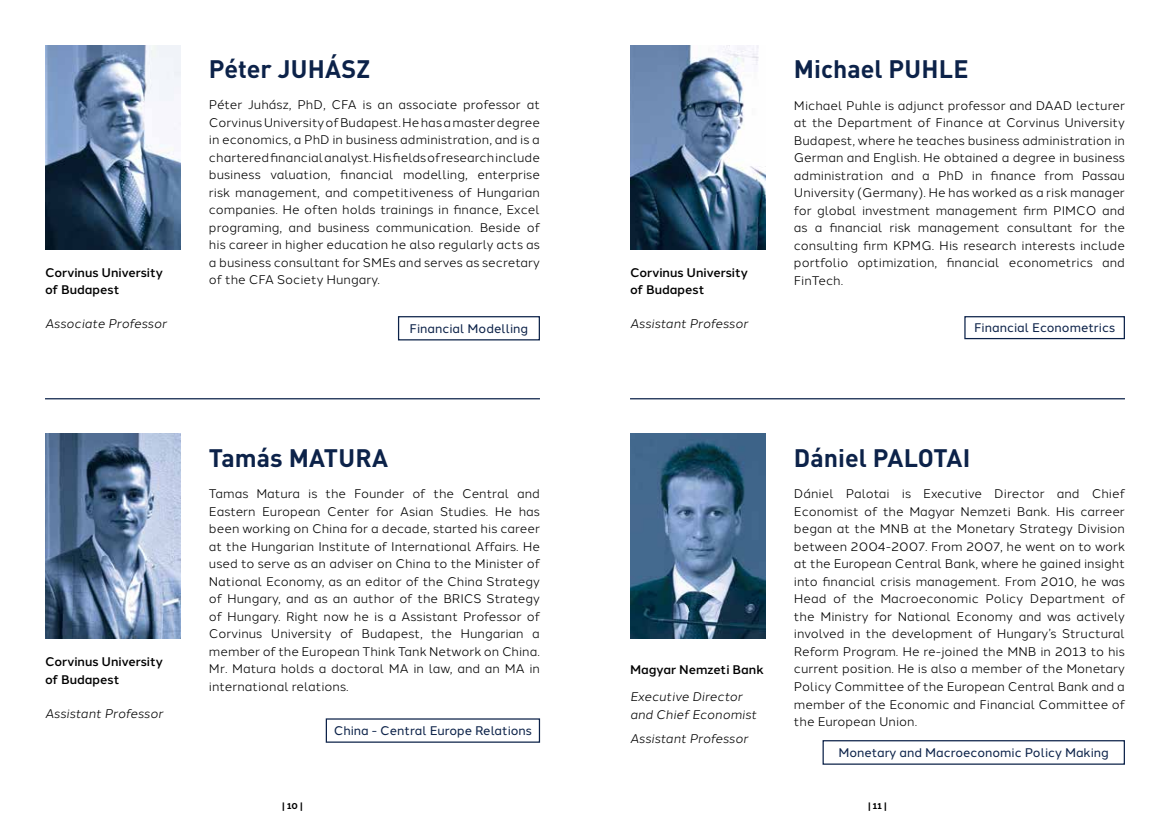
<style>
.page{position:relative;width:1170px;height:833px;background:#fff}
.page>*{position:absolute;margin:0;border:0;box-sizing:border-box;transform-origin:0 0}
.t1{font:700 25px "DIN Pro";color:#0c2249}
.t2{font:12.5px/17.5px "Halcom";color:#000;text-align:justify}
.t3{font:italic 12.5px/17.5px "Halcom";color:#000}
.t4{font:12.5px "Halcom";color:#0c2249}
.t5{font:500 12.5px/17.5px "Halcom";color:#000}
.t6{font:700 8.75px "Halcom";color:#000}
</style>
<div class="page">
<hr style="left:45px;top:398px;width:495px;height:1px;background:#0c2249">
<hr style="left:630px;top:398px;width:494px;height:1px;background:#0c2249">
<div style="left:398px;top:316px;width:142px;height:24px;border:1px solid #0c2249"></div>
<div style="left:964px;top:316px;width:160px;height:23px;border:1px solid #0c2249"></div>
<img style="left:45px;top:45px;width:136px;height:205px">
<img style="left:45px;top:434px;width:136px;height:204px">
<img style="left:630px;top:45px;width:135px;height:205px">
<img style="left:630px;top:434px;width:135px;height:204px">
<div style="left:822px;top:740px;width:302px;height:24px;border:1px solid #0c2249"></div>
<p class="t5" style="left:45px;top:263px;width:119px">Corvinus University of Budapest</p>
<p class="t3" style="left:45px;top:314px;width:123px">Associate Professor</p>
<h1 class="t1" style="left:209px;top:53px;width:163px">Péter JUHÁSZ</h1>
<h1 class="t1" style="left:794px;top:53px;width:176px">Michael PUHLE</h1>
<p class="t2" style="left:209px;top:95px;width:332px">Péter Juhász, PhD, CFA is an associate professor at Corvinus University of Budapest. He has a master degree in economics, a PhD in business administration, and is a chartered financial analyst. His fields of research include business valuation, financial modelling, enterprise risk management, and competitiveness of Hungarian companies. He often holds trainings in finance, Excel programing, and business communication. Beside of his career in higher education he also regularly acts as a business consultant for SMEs and serves as secretary of the CFA Society Hungary.</p>
<p class="t2" style="left:794px;top:95px;width:332px">Michael Puhle is adjunct professor and DAAD lecturer at the Department of Finance at Corvinus University Budapest, where he teaches business administration in German and English. He obtained a degree in business administration and a PhD in finance from Passau University (Germany). He has worked as a risk manager for global investment management firm PIMCO and as a financial risk management consultant for the consulting firm KPMG. His research interests include portfolio optimization, financial econometrics and FinTech.</p>
<p class="t5" style="left:630px;top:263px;width:119px">Corvinus University of Budapest</p>
<p class="t3" style="left:630px;top:314px;width:119px">Assistant Professor</p>
<p class="t4" style="left:409px;top:318px;width:120px">Financial Modelling</p>
<p class="t4" style="left:974px;top:318px;width:142px">Financial Econometrics</p>
<p class="t5" style="left:45px;top:652px;width:119px">Corvinus University of Budapest</p>
<p class="t3" style="left:45px;top:703px;width:119px">Assistant Professor</p>
<h1 class="t1" style="left:209px;top:442px;width:180px">Tamás MATURA</h1>
<h1 class="t1" style="left:794px;top:442px;width:178px">Dániel PALOTAI</h1>
<p class="t2" style="left:209px;top:484px;width:332px">Tamas Matura is the Founder of the Central and Eastern European Center for Asian Studies. He has been working on China for a decade, started his career at the Hungarian Institute of International Affairs. He used to serve as an adviser on China to the Minister of National Economy, as an editor of the China Strategy of Hungary, and as an author of the BRICS Strategy of Hungary. Right now he is a Assistant Professor of Corvinus University of Budapest, the Hungarian a member of the European Think Tank Network on China.<br>Mr. Matura holds a doctoral MA in law, and an MA in international relations.</p>
<p class="t2" style="left:794px;top:484px;width:332px">Dániel Palotai is Executive Director and Chief Economist of the Magyar Nemzeti Bank. His carreer began at the MNB at the Monetary Strategy Division between 2004-2007. From 2007, he went on to work at the European Central Bank, where he gained insight into financial crisis management. From 2010, he was Head of the Macroeconomic Policy Department of the Ministry for National Economy and was actively involved in the development of Hungary’s Structural Reform Program. He re-joined the MNB in 2013 to his current position. He is also a member of the Monetary Policy Committee of the European Central Bank and a member of the Economic and Financial Committee of the European Union.</p>
<p class="t5" style="left:630px;top:660px;width:135px">Magyar Nemzeti Bank</p>
<p class="t3" style="left:630px;top:687px;width:128px">Executive Director and Chief Economist</p>
<p class="t3" style="left:630px;top:729px;width:119px">Assistant Professor</p>
<p class="t4" style="left:334px;top:721px;width:200px">China - Central Europe Relations</p>
<p class="t4" style="left:838px;top:742px;width:272px">Monetary and Macroeconomic Policy Making</p>
<p class="t6" style="left:282px;top:798px;width:22px">| 10 |</p>
<p class="t6" style="left:868px;top:798px;width:20px">| 11 |</p>
</div>
